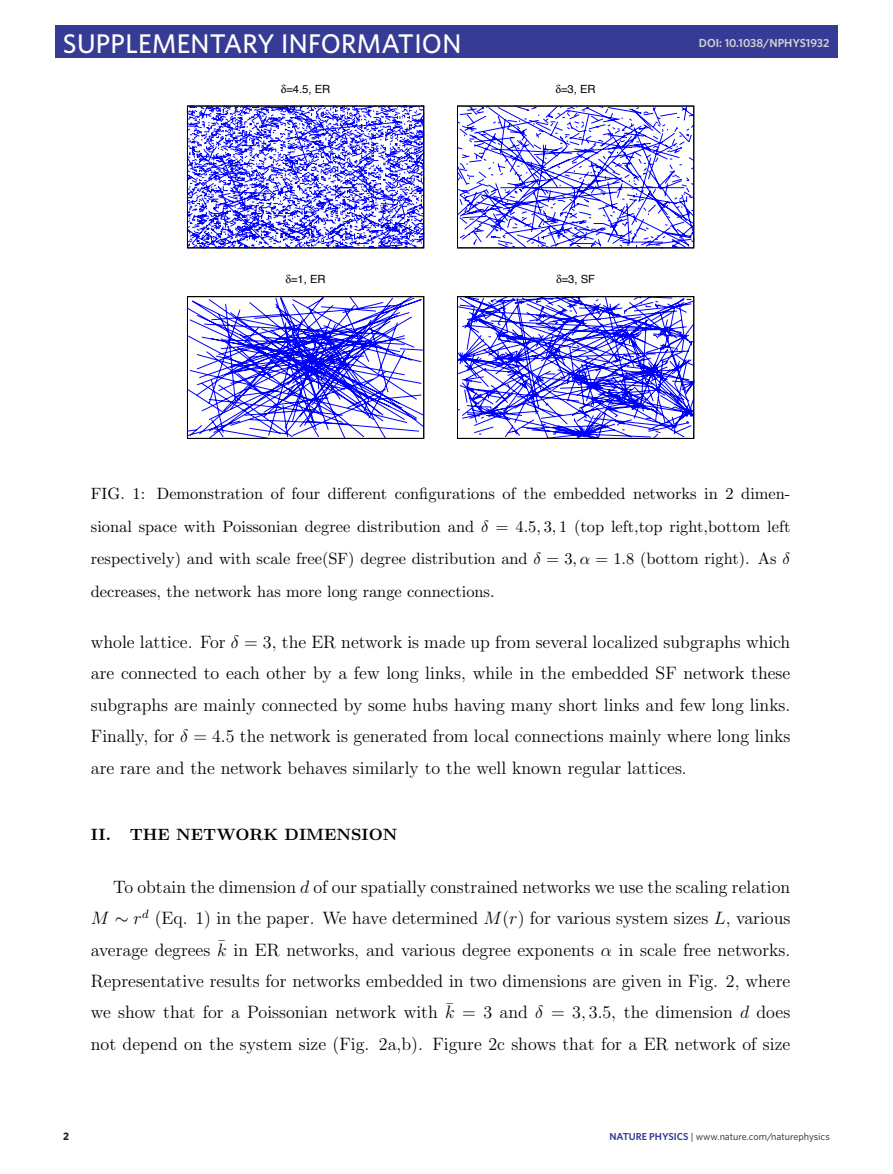
<style>
.page{position:relative;width:893px;height:1174px;background:#fff}
.page>*{position:absolute;margin:0;border:0;box-sizing:border-box;transform-origin:0 0}
.t1{font:500 27px "Whitney";color:#fff}
.t2{font:18px/31.3px "CMR12";color:#000;text-align:justify}
.t3{font:16.35px/32.5px "CMR10";color:#000;text-align:justify}
.t4{font:16.35px "CMBX10";color:#000}
.t5{font:600 11.7px "Whitney";color:#d1d2d4}
.t6{font:11.25px "Helvetica";color:#000}
.t7{font:700 10.8px "Whitney";color:#231f20}
.t8{font:10.2px "Whitney";color:#231f20}
.t9{font:600 10.2px "Whitney";color:#363b95}
.s1{font-family:"CMMI10"}
.s2{font-family:"CMMI12"}
.s3{font-family:"CMSY10"}
.s4{font-weight:600;color:#363b95}
</style>
<div class="page">
<div style="left:55px;top:26px;width:783px;height:32px;background:#363b95"></div>
<svg style="left:189px;top:108px;width:233px;height:138px"></svg>
<div style="left:187px;top:106px;width:237px;height:142px;border:1px solid #000"></div>
<svg style="left:459px;top:108px;width:233px;height:138px"></svg>
<div style="left:457px;top:106px;width:237px;height:142px;border:1px solid #000"></div>
<svg style="left:187px;top:298px;width:237px;height:141px"></svg>
<div style="left:187px;top:296px;width:237px;height:142px;border:1px solid #000"></div>
<svg style="left:457px;top:298px;width:237px;height:141px"></svg>
<div style="left:457px;top:296px;width:237px;height:142px;border:1px solid #000"></div>
<p class="t1" style="left:63px;top:25px;width:18px">SUPPLEMENTARY</p>
<p class="t1" style="left:281px;top:25px;width:17px">INFORMATION</p>
<p class="t5" style="left:699px;top:35px;width:87px">DOI: 10.1038/NPHYS</p>
<p class="t5" style="left:806px;top:35px;width:25px">1932</p>
<p class="t6" style="left:286px;top:79px;width:46px">=4.5, ER</p>
<p class="t6" style="left:561px;top:79px;width:36px">=3, ER</p>
<p class="t6" style="left:291px;top:270px;width:36px">=1, ER</p>
<p class="t6" style="left:562px;top:270px;width:35px">=3, SF</p>
<p class="t3" style="left:91px;top:479px;width:701px">FIG. 1: Demonstration of four different configurations of the embedded networks in 2 dimen&shy;sional space with Poissonian degree distribution and <span class="s1">δ</span> = 4<span class="s1">.</span>5<span class="s1">,</span> 3<span class="s1">,</span> 1 (top left,top right,bottom left respectively) and with scale free(SF) degree distribution and <span class="s1">δ</span> = 3<span class="s1">, α</span> = 1<span class="s1">.</span>8 (bottom right). As <span class="s1">δ </span>decreases, the network has more long range connections.</p>
<p class="t2" style="left:91px;top:628px;width:701px">whole lattice. For <span class="s2">δ</span> = 3, the ER network is made up from several localized subgraphs which are connected to each other by a few long links, while in the embedded SF network these subgraphs are mainly connected by some hubs having many short links and few long links.<br>Finally, for <span class="s2">δ</span> = 4<span class="s2">.</span>5 the network is generated from local connections mainly where long links are rare and the network behaves similarly to the well known regular lattices.</p>
<p class="t4" style="left:91px;top:828px;width:308px">II. THE NETWORK DIMENSION</p>
<p class="t2" style="left:91px;top:872px;width:701px;text-indent:22px">To obtain the dimension <span class="s2">d</span> of our spatially constrained networks we use the scaling relation <span class="s2">M</span> <span class="s3">∼</span> <span class="s2">r</span><sup>d</sup> (Eq. 1) in the paper. We have determined <span class="s2">M</span>(<span class="s2">r</span>) for various system sizes <span class="s2">L</span>, various average degrees ¯<span class="s2">k</span> in ER networks, and various degree exponents <span class="s2">α</span> in scale free networks.<br>Representative results for networks embedded in two dimensions are given in Fig. 2, where we show that for a Poissonian network with ¯<span class="s2">k</span> = 3 and <span class="s2">δ</span> = 3<span class="s2">,</span> 3<span class="s2">.</span>5, the dimension <span class="s2">d</span> does not depend on the system size (Fig. 2a,b). Figure 2c shows that for a ER network of size</p>
<p class="t7" style="left:63px;top:1128px;width:8px">2</p>
<p class="t9" style="left:609px;top:1129px;width:47px">NATURE PHYS</p>
<p class="t8" style="left:674px;top:1129px;width:158px"><span class="s4">ICS</span> | www.nature.com/naturephysics</p>
</div>
